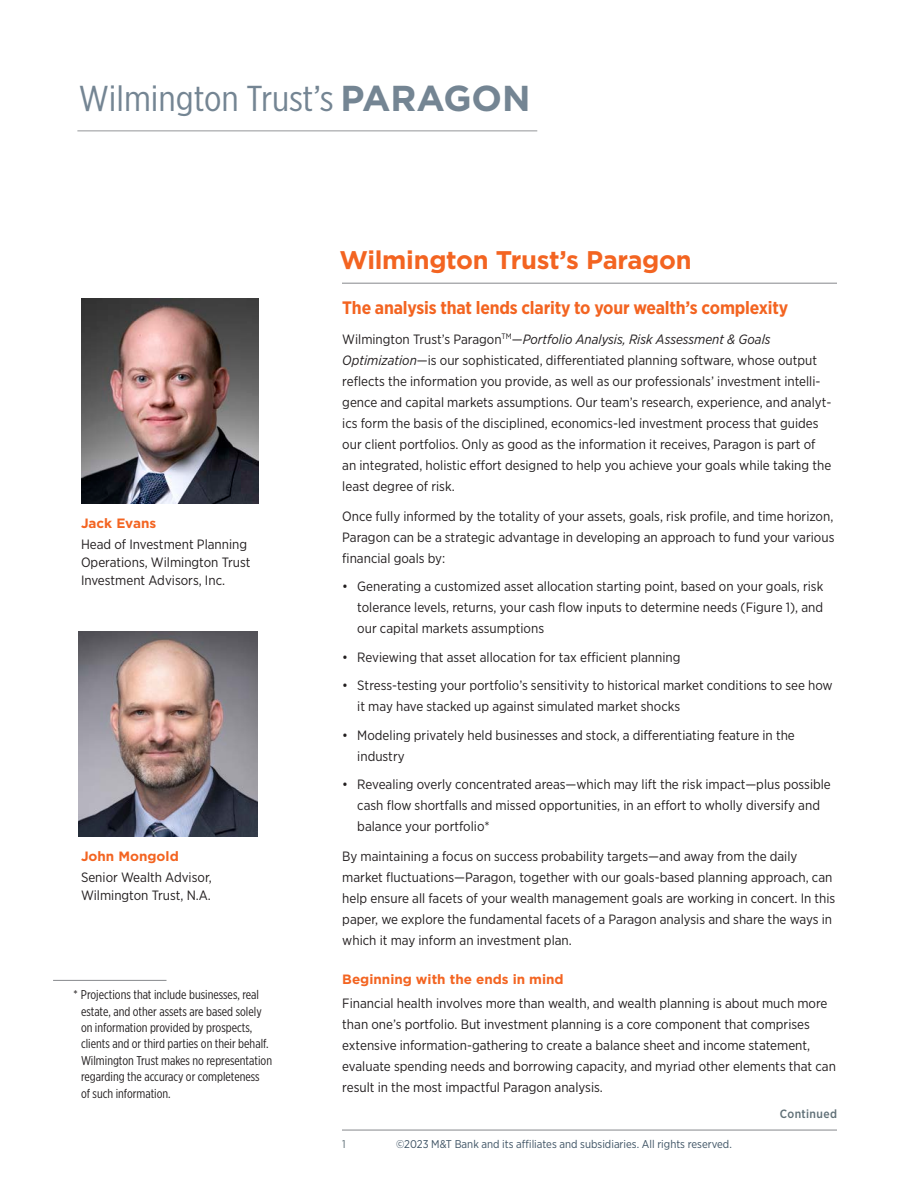
<style>
.page{position:relative;width:918px;height:1188px;background:#fff}
.page>*{position:absolute;margin:0;border:0;box-sizing:border-box;transform-origin:0 0}
.Body_Subhead{font:36px "Gotham X Narrow";color:#748593;scale:1.07 1}
.Headline_Line_1{font:700 25.5px "Gotham";letter-spacing:-.01em;color:#f36421}
.Body_Copy_10pt_Space{font:700 18px "Gotham Narrow";letter-spacing:-.01em;color:#f36421}
.Body_Subhead-2{font:13.5px/21px "Gotham Narrow";color:#231f20}
.Body_Subhead-3{font:700 13.5px "Gotham";color:#f36421}
.Body_Copy_Disclaimer{font:12.75px/16.5px "Gotham X Narrow";color:#231f20}
.Continued{font:500 12px "Gotham Narrow";letter-spacing:.03em;color:#5f6f76}
.Slug{font:11.25px "Gotham Narrow";color:#3e5364}
.Slug-2{font:11.25px "Gotham Narrow";color:#5f6f76}
.s1{font-family:"Gotham";font-weight:700}
.s2{font-style:italic}
</style>
<div class="page">
<hr style="left:342px;top:283px;width:495px;height:1px;background:#939598">
<hr style="left:342px;top:1130px;width:495px;height:1px;background:#939598">
<hr style="left:77px;top:130px;width:460px;height:1px;background:#939598">
<img style="left:81px;top:299px;width:178px;height:205px">
<img style="left:79px;top:632px;width:178px;height:205px">
<hr style="left:53px;top:980px;width:113px;height:1px;background:#939598">
<p class="Body_Subhead" style="left:79px;top:77px;width:424px">Wilmington Trust’s <span class="s1">PARAGON</span></p>
<p class="Body_Subhead-3" style="left:81px;top:514px;width:77px">Jack Evans</p>
<p class="Body_Subhead-2" style="left:81px;top:535px;width:171px;line-height:18px">Head of Investment Planning<br>Operations, Wilmington Trust<br>Investment Advisors, Inc.</p>
<p class="Body_Subhead-3" style="left:81px;top:847px;width:99px">John Mongold</p>
<p class="Body_Subhead-2" style="left:81px;top:868px;width:132px;line-height:18px">Senior Wealth Advisor,<br>Wilmington Trust, N.A.</p>
<p class="Body_Copy_Disclaimer" style="left:81px;top:986px;width:193px;text-indent:-8px">* Projections that include businesses, real estate, and other assets are based solely on information provided by prospects, clients and or third parties on their behalf.<br>Wilmington Trust makes no representation regarding the accuracy or completeness<br>of such information.</p>
<p class="Headline_Line_1" style="left:339px;top:243px;width:354px">Wilmington Trust’s Paragon</p>
<p class="Body_Copy_10pt_Space" style="left:342px;top:296px;width:448px">The analysis that lends clarity to your wealth’s complexity</p>
<p class="Body_Subhead-2" style="left:342px;top:328px;width:491px">Wilmington Trust’s Paragon<sup>TM</sup>—<span class="s2">Portfolio Analysis, Risk Assessment &amp; Goals Optimization</span>—is our sophisticated, differentiated planning software, whose output reflects the information you provide, as well as our professionals’ investment intelli&shy;gence and capital markets assumptions. Our team’s research, experience, and analyt&shy;ics form the basis of the disciplined, economics-led investment process that guides our client portfolios. Only as good as the information it receives, Paragon is part of an integrated, holistic effort designed to help you achieve your goals while taking the least degree of risk.</p>
<p class="Body_Subhead-2" style="left:342px;top:505px;width:494px;text-align:justify">Once fully informed by the totality of your assets, goals, risk profile, and time horizon, Paragon can be a strategic advantage in developing an approach to fund your various financial goals by:</p>
<p class="Body_Subhead-2" style="left:357px;top:575px;width:468px;text-align:justify;text-indent:-15px">• Generating a customized asset allocation starting point, based on your goals, risk tolerance levels, returns, your cash flow inputs to determine needs (Figure 1), and our capital markets assumptions</p>
<p class="Body_Subhead-2" style="left:342px;top:646px;width:340px">• Reviewing that asset allocation for tax efficient planning</p>
<p class="Body_Subhead-2" style="left:357px;top:674px;width:477px;text-indent:-15px">• Stress-testing your portfolio’s sensitivity to historical market conditions to see how it may have stacked up against simulated market shocks</p>
<p class="Body_Subhead-2" style="left:357px;top:724px;width:439px;text-indent:-15px">• Modeling privately held businesses and stock, a differentiating feature in the industry</p>
<p class="Body_Subhead-2" style="left:357px;top:773px;width:475px;text-indent:-15px">• Revealing overly concentrated areas—which may lift the risk impact—plus possible cash flow shortfalls and missed opportunities, in an effort to wholly diversify and balance your portfolio*</p>
<p class="Body_Subhead-2" style="left:342px;top:845px;width:495px">By maintaining a focus on success probability targets—and away from the daily market fluctuations—Paragon, together with our goals-based planning approach, can help ensure all facets of your wealth management goals are working in concert. In this paper, we explore the fundamental facets of a Paragon analysis and share the ways in which it may inform an investment plan.</p>
<p class="Body_Subhead-3" style="left:342px;top:970px;width:223px">Beginning with the ends in mind</p>
<p class="Body_Subhead-2" style="left:342px;top:993px;width:495px">Financial health involves more than wealth, and wealth planning is about much more than one’s portfolio. But investment planning is a core component that comprises extensive information-gathering to create a balance sheet and income statement, evaluate spending needs and borrowing capacity, and myriad other elements that can result in the most impactful Paragon analysis.</p>
<p class="Slug-2" style="left:342px;top:1137px;width:5px">1</p>
<p class="Slug" style="left:396px;top:1137px;width:337px">©2023 M&amp;T Bank and its affiliates and subsidiaries. All rights reserved.</p>
<p class="Continued" style="left:780px;top:1106px;width:59px">Continued</p>
</div>
